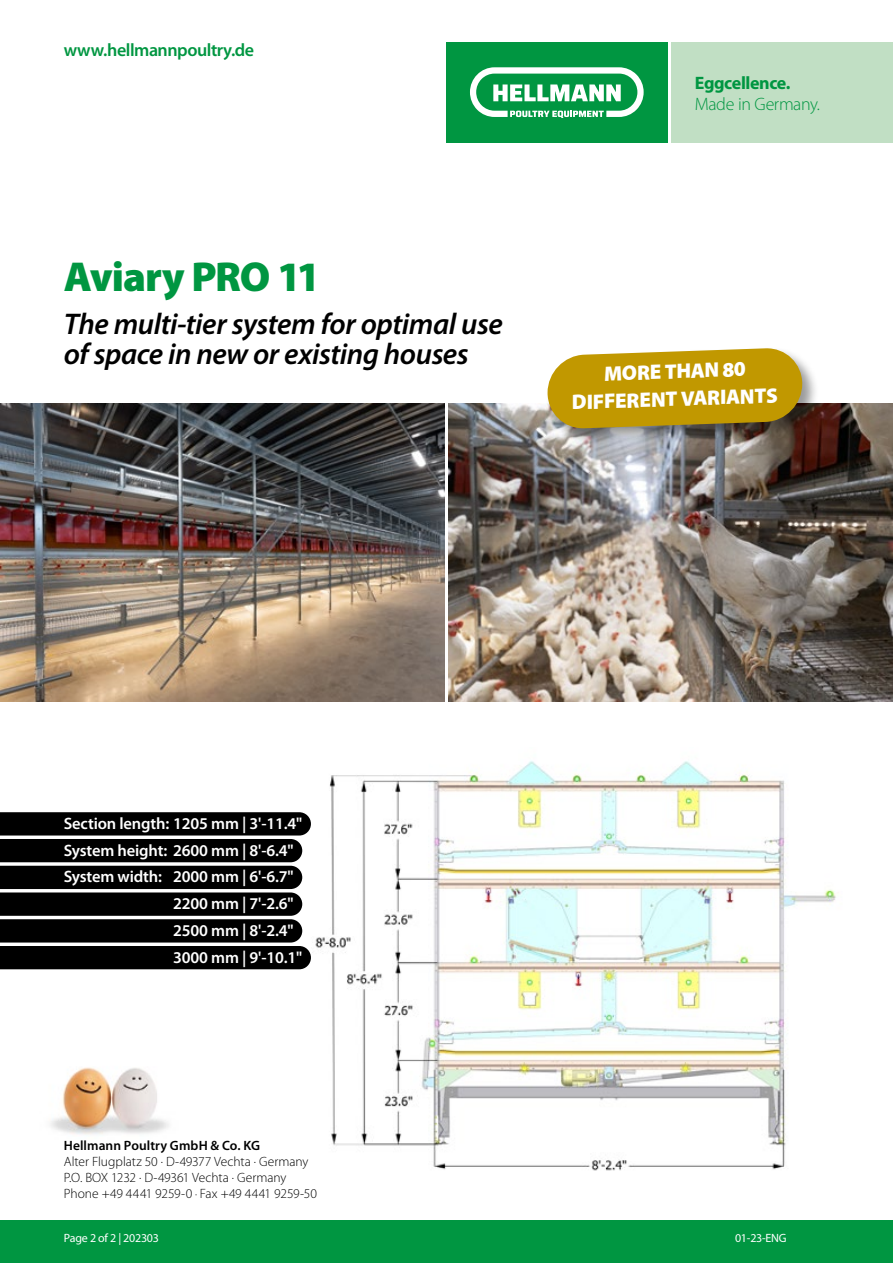
<style>
.page{position:relative;width:893px;height:1263px;background:#fff}
.page>*{position:absolute;margin:0;border:0;box-sizing:border-box;transform-origin:0 0}
.t1{font:900 42px "Myriad Pro";letter-spacing:-.03em;color:#009641}
.t2{font:italic 600 30px/30px "Myriad Pro";letter-spacing:-.015em;color:#000}
.t3{font:900 21px/27.3px "Myriad Pro";color:#fff;text-align:center}
.t4{font:600 18px "Myriad Pro";letter-spacing:-.025em;color:#009641}
.t5{font:300 18px "Myriad Pro";letter-spacing:-.02em;color:#009641}
.t6{font:700 18px "Myriad Pro";letter-spacing:-.025em;color:#009641}
.t7{font:600 16.5px "Myriad Pro";letter-spacing:-.01em;color:#fff}
.t8{font:300 13.5px/15.9px "Myriad Pro";letter-spacing:-.005em;color:#000}
.t9{font:600 13.5px "Myriad Pro";letter-spacing:.005em;color:#000}
.t10{font:12px "Myriad Pro";letter-spacing:-.02em;color:#fff}
.s1{font-size:12px}
</style>
<div class="page">
<img style="left:50px;top:1067px;width:119px;height:68px">
<img style="left:312px;top:761px;width:524px;height:410px">
<img style="left:0;top:404px;width:444px;height:298px">
<img style="left:449px;top:404px;width:444px;height:298px">
<div style="left:446px;top:43px;width:222px;height:100px;background:#009641"></div>
<div style="left:672px;top:43px;width:221px;height:100px;background:#c1dfc4"></div>
<svg style="left:470px;top:67px;width:174px;height:51px"></svg>
<div style="left:0;top:1220px;width:893px;height:43px;background:#009641"></div>
<div style="left:546px;top:347px;width:273px;height:97px;background:#000;opacity:.4"></div>
<svg style="left:548px;top:347px;width:254px;height:83px;background:#bd9a1b"></svg>
<svg style="left:0;top:812px;width:311px;height:157px;background:#222"></svg>
<p class="t4" style="left:64px;top:39px;width:192px">www.hellmannpoultry.de</p>
<h1 class="t1" style="left:64px;top:249px;width:258px">Aviary PRO 11</h1>
<h2 class="t2" style="left:64px;top:308px;width:440px">The multi-tier system for optimal use of space in new or existing houses</h2>
<p class="t6" style="left:695px;top:71px;width:97px">Eggcellence.</p>
<p class="t5" style="left:695px;top:93px;width:127px">Made in Germany.</p>
<p class="t3" style="left:570px;top:361px;width:207px;rotate:-2deg">MORE THAN 80<br>DIFFERENT VARIANTS</p>
<p class="t7" style="left:64px;top:813px;width:240px">Section length: 1205 mm | 3'-11.4"</p>
<p class="t7" style="left:64px;top:839px;width:231px">System height: 2600 mm | 8'-6.4"</p>
<p class="t7" style="left:64px;top:866px;width:231px">System width: 2000 mm | 6'-6.7"</p>
<p class="t7" style="left:173px;top:893px;width:122px">2200 mm | 7'-2.6"</p>
<p class="t7" style="left:173px;top:920px;width:122px">2500 mm | 8'-2.4"</p>
<p class="t7" style="left:173px;top:946px;width:130px">3000 mm | 9'-10.1"</p>
<p class="t9" style="left:64px;top:1137px;width:198px">Hellmann Poultry GmbH &amp; Co. KG</p>
<p class="t8" style="left:64px;top:1153px;width:255px">Alter Flugplatz 50 · D-49377 Vechta · Germany<br>P.O. BOX 1232 · D-49361 Vechta · Germany<br>Phone +49 4441 9259-0 <span class="s1">·</span> Fax +49 4441 9259-50</p>
<p class="t10" style="left:64px;top:1230px;width:97px">Page 2 of 2 | 202303</p>
<p class="t10" style="left:735px;top:1230px;width:53px">01-23-ENG</p>
</div>
